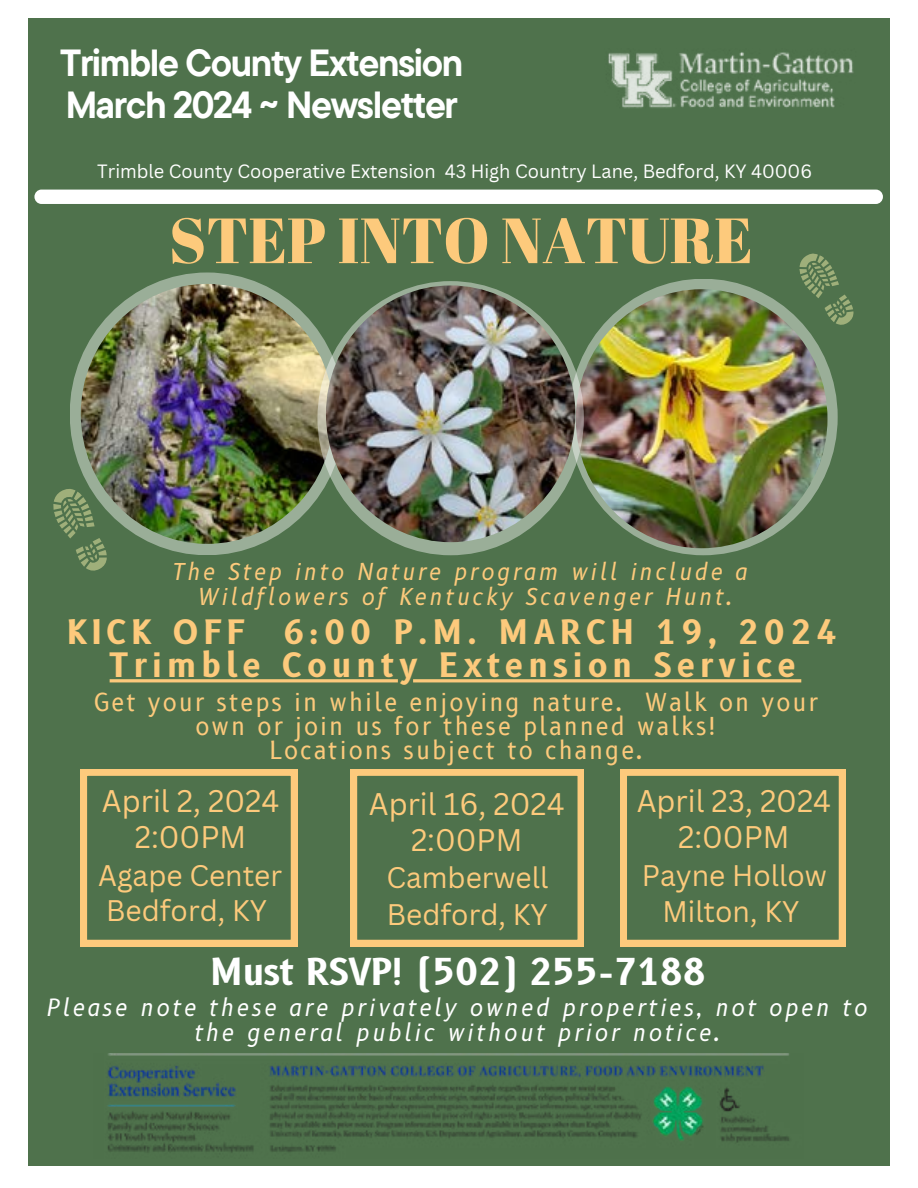
<style>
.page{position:relative;width:918px;height:1188px;background:#fff}
.page>*{position:absolute;margin:0;border:0;box-sizing:border-box;transform-origin:0 0}
.t1{font:63.75px "Abril Fatface";color:#fdca7c}
.t2{font:700 37.65px/42.3px "TT Commons Pro";letter-spacing:-.04em;color:#fff}
.t3{font:700 36.15px "B612";color:#fff}
.t4{font:700 32.85px/32.5px "B612";letter-spacing:.175em;color:#fdca7c;text-align:center}
.t5{font:30.45px/35.8px "Canva Sans";color:#fdca7c;text-align:center}
.t6{font:28.95px/35.8px "Canva Sans";color:#fdca7c}
.t7{font:24.15px/23.9px "B612";letter-spacing:.085em;color:#fdca7c;text-align:center}
.t8{font:italic 23.25px/25px "B612";letter-spacing:.11em;color:#fff;text-align:center}
.t9{font:italic 22.65px/25px "B612";letter-spacing:.115em;color:#fdca7c;text-align:center}
.t10{font:18.75px "Canva Sans";color:#fff}
</style>
<div class="page">
<div style="left:28px;top:18px;width:861px;height:1147px;background:#4f724c"></div>
<svg style="left:653px;top:279px;width:185px;height:276px"></svg>
<svg style="left:70px;top:272px;width:191px;height:283px"></svg>
<img style="left:81px;top:284px;width:236px;height:260px">
<img style="left:584px;top:289px;width:244px;height:259px">
<svg style="left:317px;top:281px;width:267px;height:274px"></svg>
<img style="left:326px;top:285px;width:249px;height:257px">
<img style="left:608px;top:52px;width:246px;height:56px">
<img style="left:107px;top:1054px;width:682px;height:99px">
<svg style="left:53px;top:488px;width:54px;height:83px"></svg>
<hr style="left:413px;top:679px;width:388px;height:3px;background:#fdca7c">
<hr style="left:110px;top:679px;width:288px;height:3px;background:#fdca7c">
<svg style="left:799px;top:253px;width:55px;height:73px"></svg>
<svg style="left:351px;top:769px;width:233px;height:177px"></svg>
<svg style="left:81px;top:769px;width:216px;height:177px"></svg>
<svg style="left:621px;top:769px;width:224px;height:177px"></svg>
<div style="left:34px;top:190px;width:849px;height:14px;background:#fff;border-radius:7px"></div>
<h2 class="t2" style="left:60px;top:41px;width:405px">Trimble County Extension<br>March 2024 ~ Newsletter</h2>
<p class="t10" style="left:97px;top:161px;width:716px">Trimble County Cooperative Extension 43 High Country Lane, Bedford, KY 40006</p>
<h1 class="t1" style="left:169px;top:196px;width:585px">STEP INTO NATURE</h1>
<p class="t9" style="left:171px;top:561px;width:578px">The Step into Nature program will include a<br>Wildflowers of Kentucky Scavenger Hunt.</p>
<h3 class="t4" style="left:67px;top:618px;width:772px">KICK OFF 6:00 P.M. MARCH 19, 2024<br>Trimble County Extension Service</h3>
<p class="t7" style="left:94px;top:692px;width:725px">Get your steps in while enjoying nature. Walk on your own or join us for these planned walks!<br>Locations subject to change.</p>
<p class="t5" style="left:102px;top:783px;width:179px">April 2, 2024<br>2:00PM</p>
<p class="t5" style="left:369px;top:786px;width:197px">April 16, 2024<br>2:00PM</p>
<p class="t6" style="left:98px;top:858px;width:185px;line-height:34.8px">Agape Center<br>Bedford, KY</p>
<p class="t6" style="left:386px;top:859px;width:163px;line-height:36.9px">Camberwell<br>Bedford, KY</p>
<p class="t5" style="left:637px;top:783px;width:196px">April 23, 2024<br>2:00PM</p>
<p class="t6" style="left:642px;top:858px;width:187px;text-align:center">Payne Hollow<br>Milton, KY</p>
<h3 class="t3" style="left:211px;top:950px;width:496px">Must RSVP! (502) 255-7188</h3>
<p class="t8" style="left:45px;top:997px;width:823px">Please note these are privately owned properties, not open to the general public without prior notice.</p>
</div>
